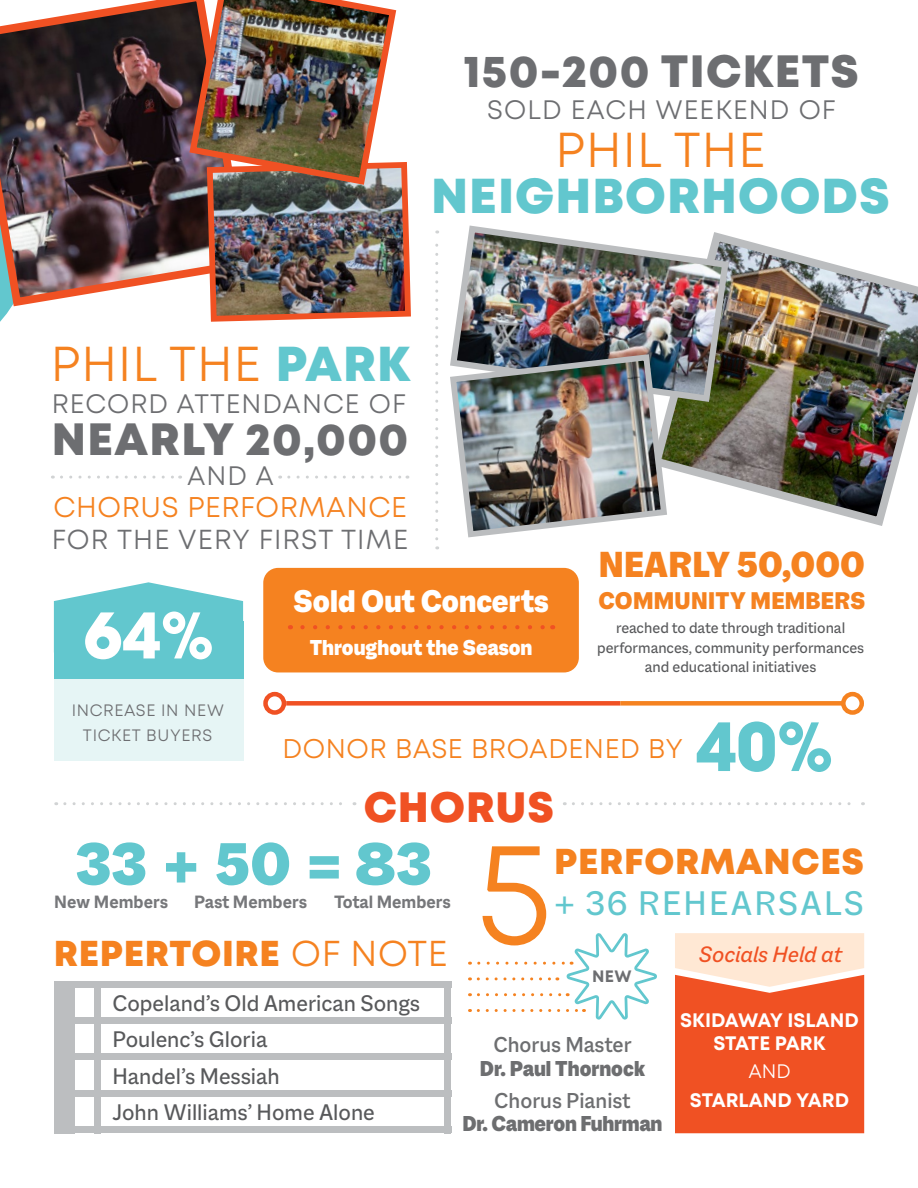
<style>
.page{position:relative;width:918px;height:1188px;background:#fff}
.page>*{position:absolute;margin:0;border:0;box-sizing:border-box;transform-origin:0 0}
.t1{font:146.4px "Mont";color:#f58220}
.t2{font:700 65.7px "ITC Avant Garde Pro";color:#62c7ce}
.t3{font:900 64.2px "Macklin Sans";color:#62c7ce}
.t4{font:700 62.25px "ITC Avant Garde Pro";color:#fff}
.t5{font:49.05px "Mont";letter-spacing:.02em;color:#f58220}
.t6{font:800 49.05px "Mont";letter-spacing:.02em;color:#62c7ce}
.t7{font:800 45.15px "Mont";letter-spacing:.03em;color:#6d6e71}
.t8{font:800 42.45px "Mont";letter-spacing:.02em;color:#f05123}
.t9{font:900 39px "Macklin Sans";letter-spacing:.005em;color:#f58220}
.t10{font:36.75px "Macklin Sans";letter-spacing:.06em;color:#62c7ce}
.t11{font:800 36px "Mont";letter-spacing:.02em;color:#f58220}
.t12{font:900 33.75px "Macklin Sans";color:#fff}
.t13{font:28.5px "Mont";letter-spacing:.02em;color:#f58220}
.t14{font:27.45px "Mont";letter-spacing:.04em;color:#6d6e71}
.t15{font:27px "Mont";letter-spacing:.02em;color:#f58220}
.t16{font:26.7px "Mont";letter-spacing:.04em;color:#6d6e71}
.t17{font:900 26.1px "Macklin Sans";letter-spacing:.01em;color:#f58220}
.t18{font:24.3px/36.5px "Macklin Sans";color:#58595b}
.t19{font:italic 24px "Macklin Sans";color:#f05123}
.t20{font:900 23.25px "Macklin Sans";letter-spacing:-.01em;color:#6d6e70}
.t21{font:500 23.25px "Macklin Sans";color:#6d6e70}
.t22{font:900 23.25px "Macklin Sans";color:#fff}
.t23{font:700 19.5px/22.5px "Mont";color:#fff;text-align:center}
.t24{font:19.5px "Mont";color:#fff}
.t25{font:700 19.2px "Macklin Sans";color:#76777a}
.t26{font:16.5px/19.5px "Macklin Sans";color:#58595b;text-align:center}
.t27{font:16.5px/24.6px "Mont";letter-spacing:.04em;color:#6d6e71;text-align:center}
.t28{font:700 16.5px "Mont";color:#6d6e71}
.s1{font-weight:800;color:#62c7ce}
.s2{font-weight:400}
</style>
<div class="page">
<svg style="left:0;top:311px;width:9px;height:11px"></svg>
<div style="left:263px;top:568px;width:316px;height:104px;background:#f58220;border-radius:15px"></div>
<svg style="left:302px;top:625px;width:243px;height:4px"></svg>
<img style="left:0;top:0;width:186px;height:311px">
<img style="left:670px;top:237px;width:248px;height:289px">
<img style="left:186px;top:0;width:225px;height:322px">
<img style="left:452px;top:225px;width:280px;height:180px">
<svg style="left:65px;top:802px;width:290px;height:3px"></svg>
<svg style="left:435px;top:230px;width:3px;height:309px"></svg>
<svg style="left:573px;top:802px;width:291px;height:3px"></svg>
<svg style="left:61px;top:476px;width:120px;height:3px"></svg>
<svg style="left:289px;top:476px;width:119px;height:3px"></svg>
<div style="left:54px;top:621px;width:189px;height:58px;background:#62c7ce"></div>
<svg style="left:54px;top:582px;width:189px;height:39px"></svg>
<svg style="left:675px;top:933px;width:189px;height:200px;background:#f37851"></svg>
<div style="left:54px;top:679px;width:189px;height:81px;background:#e6f5f5"></div>
<div style="left:286px;top:701px;width:334px;height:5px;background:#f05123"></div>
<div style="left:620px;top:701px;width:223px;height:5px;background:#f58220"></div>
<div style="left:841px;top:692px;width:23px;height:23px;border:4px solid #f58220;border-radius:50%"></div>
<div style="left:263px;top:692px;width:23px;height:23px;border:4px solid #f05123;border-radius:50%"></div>
<img style="left:450px;top:351px;width:220px;height:187px">
<div style="left:54px;top:981px;width:20px;height:152px;background:#bcbec0"></div>
<div style="left:94px;top:981px;width:7px;height:152px;background:#bcbec0"></div>
<div style="left:444px;top:981px;width:7px;height:152px;background:#bcbec0"></div>
<div style="left:54px;top:981px;width:397px;height:7px;background:#bcbec0"></div>
<div style="left:54px;top:1017px;width:397px;height:7px;background:#bcbec0"></div>
<div style="left:54px;top:1053px;width:397px;height:7px;background:#bcbec0"></div>
<div style="left:54px;top:1090px;width:397px;height:7px;background:#bcbec0"></div>
<div style="left:54px;top:1126px;width:397px;height:7px;background:#bcbec0"></div>
<svg style="left:478px;top:933px;width:179px;height:87px"></svg>
<h3 class="t7" style="left:463px;top:42px;width:397px">150-200 TICKETS</h3>
<h3 class="t16" style="left:487px;top:93px;width:350px">SOLD EACH WEEKEND OF</h3>
<h3 class="t5" style="left:556px;top:118px;width:211px">PHIL THE</h3>
<h3 class="t6" style="left:431px;top:164px;width:460px">NEIGHBORHOODS</h3>
<h3 class="t5" style="left:51px;top:333px;width:361px">PHIL THE <span class="s1">PARK</span></h3>
<h3 class="t16" style="left:52px;top:386px;width:356px">RECORD ATTENDANCE OF</h3>
<h3 class="t7" style="left:52px;top:410px;width:358px">NEARLY 20,000</h3>
<h3 class="t16" style="left:187px;top:459px;width:89px">AND A</h3>
<h3 class="t13" style="left:53px;top:489px;width:355px">CHORUS PERFORMANCE</h3>
<h3 class="t14" style="left:52px;top:522px;width:358px">FOR THE VERY FIRST TIME</h3>
<h3 class="t4" style="left:84px;top:594px;width:132px">64%</h3>
<h3 class="t12" style="left:294px;top:582px;width:256px">Sold Out Concerts</h3>
<h3 class="t22" style="left:310px;top:634px;width:224px">Throughout the Season</h3>
<h3 class="t9" style="left:599px;top:542px;width:268px">NEARLY 50,000</h3>
<h3 class="t17" style="left:599px;top:585px;width:268px">COMMUNITY MEMBERS</h3>
<p class="t26" style="left:597px;top:618px;width:269px">reached to date through traditional performances, community performances and educational initiatives</p>
<p class="t27" style="left:72px;top:699px;width:154px">INCREASE IN NEW<br>TICKET BUYERS</p>
<h3 class="t15" style="left:283px;top:732px;width:402px">DONOR BASE BROADENED BY</h3>
<h3 class="t8" style="left:364px;top:780px;width:192px">CHORUS</h3>
<h2 class="t2" style="left:696px;top:703px;width:139px">40%</h2>
<h3 class="t3" style="left:76px;top:827px;width:358px">33+50=83</h3>
<p class="t25" style="left:54px;top:891px;width:115px">New Members</p>
<p class="t25" style="left:194px;top:891px;width:115px">Past Members</p>
<p class="t25" style="left:334px;top:891px;width:118px">Total Members</p>
<h3 class="t11" style="left:54px;top:930px;width:395px">REPERTOIRE <span class="s2">OF NOTE</span></h3>
<h3 class="t18" style="left:112px;top:984px;width:309px">Copeland’s Old American Songs<br>Poulenc’s Gloria<br>Handel’s Messiah<br>John Williams’ Home Alone</h3>
<h1 class="t1" style="left:476px;top:800px;width:78px">5</h1>
<h3 class="t11" style="left:554px;top:838px;width:312px">PERFORMANCES</h3>
<h3 class="t10" style="left:554px;top:882px;width:311px">+ 36 REHEARSALS</h3>
<p class="t28" style="left:592px;top:966px;width:41px">NEW</p>
<h3 class="t19" style="left:699px;top:940px;width:145px">Socials Held at</h3>
<h3 class="t21" style="left:493px;top:1031px;width:140px">Chorus Master</h3>
<h3 class="t20" style="left:480px;top:1055px;width:167px">Dr. Paul Thornock</h3>
<h3 class="t21" style="left:494px;top:1087px;width:138px">Chorus Pianist</h3>
<h3 class="t20" style="left:463px;top:1110px;width:201px">Dr. Cameron Fuhrman</h3>
<p class="t23" style="left:680px;top:1009px;width:180px">SKIDAWAY ISLAND<br>STATE PARK</p>
<p class="t24" style="left:748px;top:1059px;width:44px">AND</p>
<p class="t23" style="left:690px;top:1089px;width:161px">STARLAND YARD</p>
</div>
